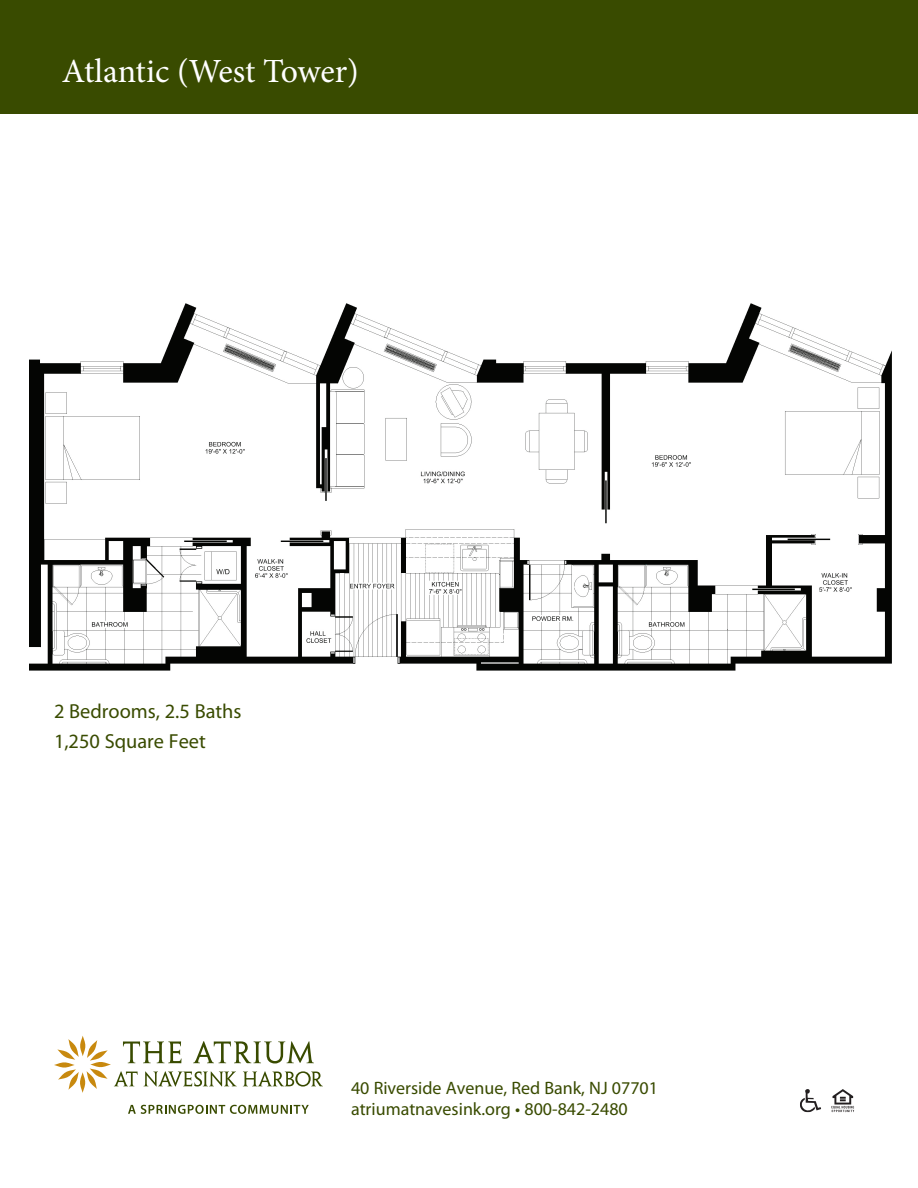
<style>
.page{position:relative;width:918px;height:1188px;background:#fff}
.page>*{position:absolute;margin:0;border:0;box-sizing:border-box;transform-origin:0 0}
.t1{font:33.9px "Minion Pro";letter-spacing:-.005em;color:#fff}
.t2{font:20.4px/29.5px "Myriad Pro";color:#394b00}
.t3{font:18px/21.8px "Myriad Pro";color:#394b00}
</style>
<div class="page">
<div style="left:0;top:0;width:918px;height:114px;background:#394b00"></div>
<svg style="left:831px;top:1089px;width:23px;height:23px"></svg>
<svg style="left:800px;top:1089px;width:21px;height:23px"></svg>
<svg style="left:128px;top:1105px;width:181px;height:9px"></svg>
<svg style="left:123px;top:1041px;width:59px;height:22px"></svg>
<svg style="left:193px;top:1041px;width:121px;height:23px"></svg>
<svg style="left:114px;top:1071px;width:24px;height:15px"></svg>
<svg style="left:144px;top:1071px;width:93px;height:16px"></svg>
<svg style="left:243px;top:1071px;width:80px;height:16px"></svg>
<svg style="left:80px;top:1036px;width:6px;height:20px"></svg>
<svg style="left:57px;top:1039px;width:22px;height:21px"></svg>
<svg style="left:54px;top:1062px;width:21px;height:6px"></svg>
<svg style="left:58px;top:1069px;width:21px;height:21px"></svg>
<svg style="left:80px;top:1072px;width:5px;height:21px"></svg>
<svg style="left:87px;top:1068px;width:21px;height:21px"></svg>
<svg style="left:90px;top:1062px;width:21px;height:5px"></svg>
<svg style="left:87px;top:1040px;width:21px;height:21px"></svg>
<img style="left:30px;top:303px;width:862px;height:368px">
<h1 class="t1" style="left:62px;top:48px;width:299px">Atlantic (West Tower)</h1>
<p class="t2" style="left:54px;top:696px;width:189px">2 Bedrooms, 2.5 Baths<br>1,250 Square Feet</p>
<p class="t3" style="left:351px;top:1076px;width:309px">40 Riverside Avenue, Red Bank, NJ 07701 atriumatnavesink.org • 800-842-2480</p>
</div>
